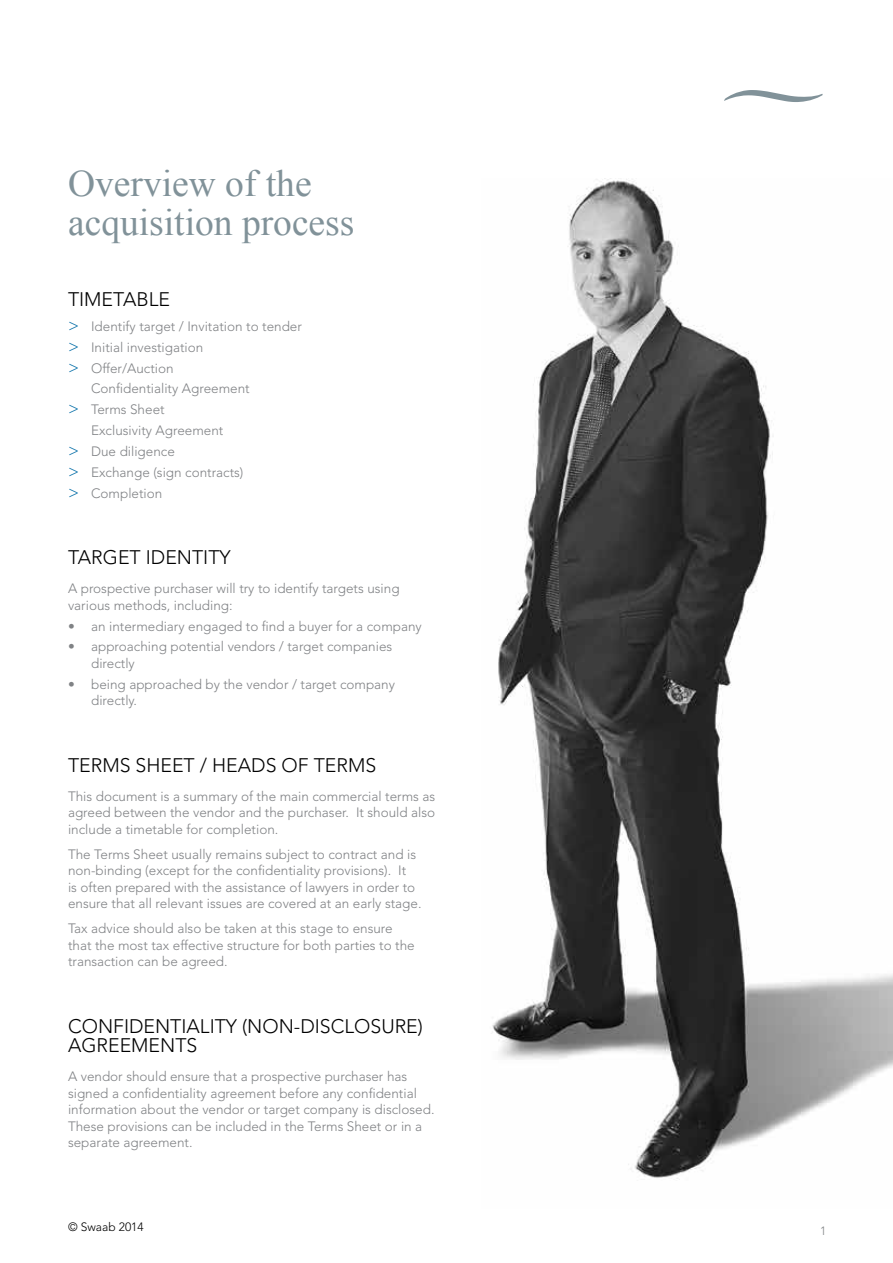
<style>
.page{position:relative;width:893px;height:1263px;background:#fff}
.page>*{position:absolute;margin:0;border:0;box-sizing:border-box;transform-origin:0 0}
.t1{font:37.5px/39px "Times New Roman";color:#819299}
.t2{font:300 19.5px/19.5px "Avenir LT Std";color:#000}
.t3{font:300 13.5px/16.5px "Avenir LT Std";color:#808285}
.t4{font:300 12px "Avenir LT Std";color:#000}
.t5{font:300 12px "Avenir LT Std";color:#808285}
.s1{font-size:16.5px;color:#006ca6}
</style>
<div class="page">
<svg style="left:724px;top:90px;width:99px;height:12px"></svg>
<img style="left:492px;top:179px;width:401px;height:1001px">
<h1 class="t1" style="left:68px;top:163px;width:288px">Overview of the acquisition process</h1>
<h2 class="t2" style="left:68px;top:289px;width:103px">TIMETABLE</h2>
<p class="t3" style="left:68px;top:318px;width:235px"><span class="s1">&gt;</span> Identify target / Invitation to tender</p>
<p class="t3" style="left:68px;top:339px;width:137px"><span class="s1">&gt;</span> Initial investigation</p>
<p class="t3" style="left:68px;top:360px;width:107px"><span class="s1">&gt;</span> Offer/Auction</p>
<p class="t3" style="left:91px;top:381px;width:160px">Confidentiality Agreement</p>
<p class="t3" style="left:68px;top:401px;width:98px"><span class="s1">&gt;</span> Terms Sheet</p>
<p class="t3" style="left:91px;top:422px;width:134px">Exclusivity Agreement</p>
<p class="t3" style="left:68px;top:443px;width:108px"><span class="s1">&gt;</span> Due diligence</p>
<p class="t3" style="left:68px;top:464px;width:177px"><span class="s1">&gt;</span> Exchange (sign contracts)</p>
<p class="t3" style="left:68px;top:485px;width:96px"><span class="s1">&gt;</span> Completion</p>
<h2 class="t2" style="left:68px;top:548px;width:164px">TARGET IDENTITY</h2>
<p class="t3" style="left:68px;top:581px;width:333px">A prospective purchaser will try to identify targets using various methods, including:</p>
<p class="t3" style="left:68px;top:618px;width:355px">• an intermediary engaged to find a buyer for a company</p>
<p class="t3" style="left:91px;top:639px;width:303px;text-indent:-23px">• approaching potential vendors / target companies directly</p>
<p class="t3" style="left:91px;top:676px;width:305px;text-indent:-23px">• being approached by the vendor / target company directly.</p>
<h2 class="t2" style="left:68px;top:755px;width:310px">TERMS SHEET / HEADS OF TERMS</h2>
<p class="t3" style="left:68px;top:788px;width:369px;text-align:justify">This document is a summary of the main commercial terms as agreed between the vendor and the purchaser. It should also include a timetable for completion.</p>
<p class="t3" style="left:68px;top:846px;width:355px">The Terms Sheet usually remains subject to contract and is non-binding (except for the confidentiality provisions). It<br>is often prepared with the assistance of lawyers in order to ensure that all relevant issues are covered at an early stage.</p>
<p class="t3" style="left:68px;top:920px;width:348px">Tax advice should also be taken at this stage to ensure that the most tax effective structure for both parties to the transaction can be agreed.</p>
<h2 class="t2" style="left:68px;top:1016px;width:356px">CONFIDENTIALITY (NON-DISCLOSURE)<br>AGREEMENTS</h2>
<p class="t3" style="left:68px;top:1068px;width:368px">A vendor should ensure that a prospective purchaser has signed a confidentiality agreement before any confidential information about the vendor or target company is disclosed.<br>These provisions can be included in the Terms Sheet or in a separate agreement.</p>
<p class="t4" style="left:68px;top:1220px;width:77px">© Swaab 2014</p>
<p class="t5" style="left:820px;top:1224px;width:8px">1</p>
</div>
